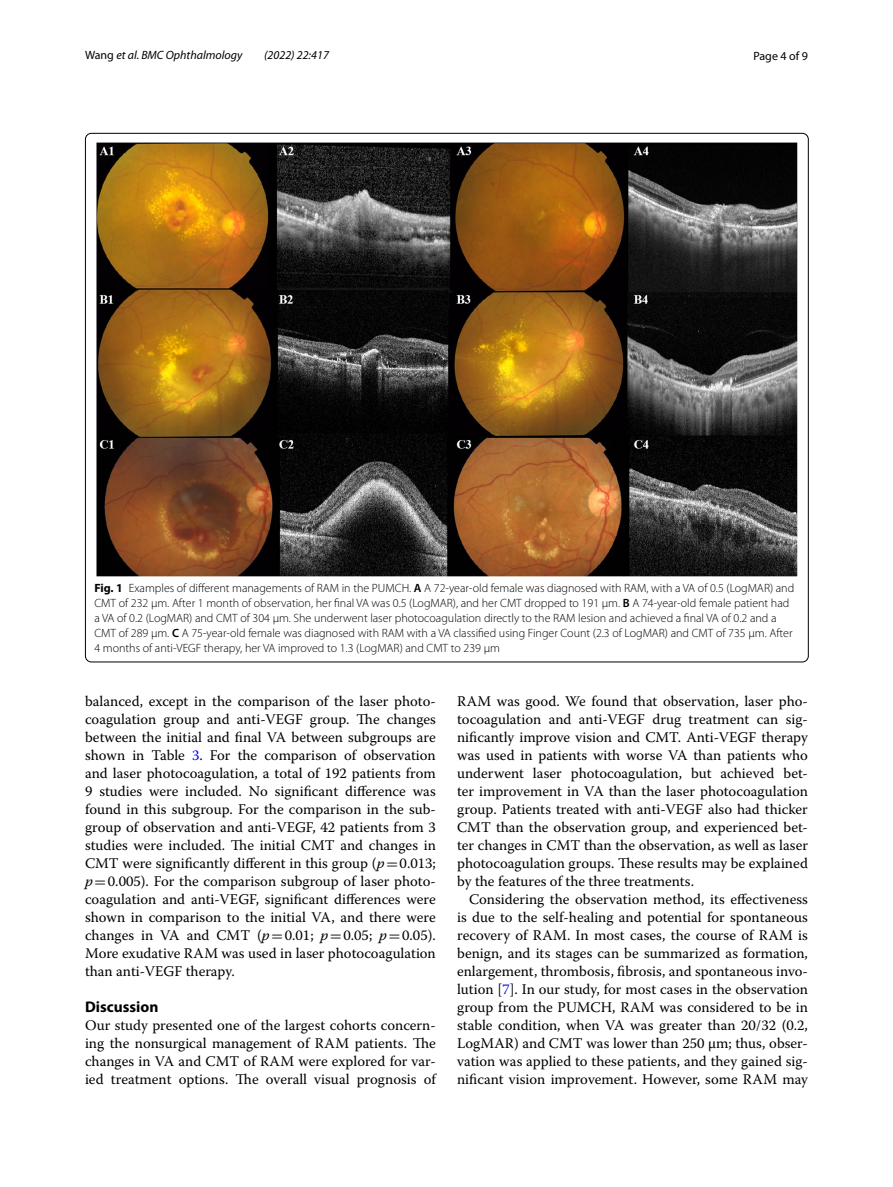
<style>
.page{position:relative;width:893px;height:1187px;background:#fff}
.page>*{position:absolute;margin:0;border:0;box-sizing:border-box;transform-origin:0 0}
.t1{font:700 15.45px "Myriad Pro";color:#000}
.t2{font:14.7px/18px "Warnock Pro";color:#000;text-align:justify}
.t3{font:300 12px/15px "Myriad Pro";color:#000}
.t4{font:italic 12px "Myriad Pro";color:#000}
.t5{font:12px "Myriad Pro";color:#000}
.s1{font-style:normal}
.s2{font-weight:700}
.s3{font-weight:600}
.s4{color:#00f}
.s5{font-style:italic}
.s6{font-family:"MTSY"}
</style>
<div class="page">
<img style="left:97px;top:142px;width:700px;height:435px">
<p class="t4" style="left:85px;top:48px;width:159px"><span class="s1">Wang</span> et al. BMC Ophthalmology</p>
<p class="t4" style="left:264px;top:48px;width:66px">(2022) 22:417</p>
<p class="t5" style="left:753px;top:48px;width:56px">Page 4 of 9</p>
<p class="t3" style="left:94px;top:580px;width:701px"><span class="s2">Fig. 1</span> Examples of different managements of RAM in the PUMCH. <span class="s3">A</span> A 72-year-old female was diagnosed with RAM, with a VA of 0.5 (LogMAR) and CMT of 232 µm. After 1 month of observation, her final VA was 0.5 (LogMAR), and her CMT dropped to 191 µm. <span class="s3">B</span> A 74-year-old female patient had a VA of 0.2 (LogMAR) and CMT of 304 µm. She underwent laser photocoagulation directly to the RAM lesion and achieved a final VA of 0.2 and a CMT of 289 µm. <span class="s3">C</span> A 75-year-old female was diagnosed with RAM with a VA classified using Finger Count (2.3 of LogMAR) and CMT of 735 µm. After 4 months of anti-VEGF therapy, her VA improved to 1.3 (LogMAR) and CMT to 239 µm</p>
<p class="t2" style="left:85px;top:691px;width:352px">balanced, except in the comparison of the laser photo&shy;coagulation group and anti-VEGF group. The changes between the initial and final VA between subgroups are shown in Table <span class="s4">3</span>. For the comparison of observation and laser photocoagulation, a total of 192 patients from 9 studies were included. No significant difference was found in this subgroup. For the comparison in the sub&shy;group of observation and anti-VEGF, 42 patients from 3 studies were included. The initial CMT and changes in CMT were significantly different in this group (<span class="s5">p</span><span class="s6">=</span>0.013; <span class="s5">p</span><span class="s6">=</span>0.005). For the comparison subgroup of laser photo&shy;coagulation and anti-VEGF, significant differences were shown in comparison to the initial VA, and there were changes in VA and CMT (<span class="s5">p</span><span class="s6">=</span>0.01; <span class="s5">p</span><span class="s6">=</span>0.05; <span class="s5">p</span><span class="s6">=</span>0.05).<br>More exudative RAM was used in laser photocoagulation than anti-VEGF therapy.</p>
<p class="t1" style="left:85px;top:996px;width:75px">Discussion</p>
<p class="t2" style="left:85px;top:1015px;width:352px">Our study presented one of the largest cohorts concern&shy;ing the nonsurgical management of RAM patients. The changes in VA and CMT of RAM were explored for var&shy;ied treatment options. The overall visual prognosis of</p>
<p class="t2" style="left:457px;top:691px;width:352px">RAM was good. We found that observation, laser pho&shy;tocoagulation and anti-VEGF drug treatment can sig&shy;nificantly improve vision and CMT. Anti-VEGF therapy was used in patients with worse VA than patients who underwent laser photocoagulation, but achieved bet&shy;ter improvement in VA than the laser photocoagulation group. Patients treated with anti-VEGF also had thicker CMT than the observation group, and experienced bet&shy;ter changes in CMT than the observation, as well as laser photocoagulation groups. These results may be explained by the features of the three treatments.</p>
<p class="t2" style="left:457px;top:889px;width:352px;text-indent:12px">Considering the observation method, its effectiveness is due to the self-healing and potential for spontaneous recovery of RAM. In most cases, the course of RAM is benign, and its stages can be summarized as formation, enlargement, thrombosis, fibrosis, and spontaneous invo&shy;lution [<span class="s4">7</span>]. In our study, for most cases in the observation group from the PUMCH, RAM was considered to be in stable condition, when VA was greater than 20/32 (0.2, LogMAR) and CMT was lower than 250 µm; thus, obser&shy;vation was applied to these patients, and they gained sig&shy;nificant vision improvement. However, some RAM may</p>
</div>
